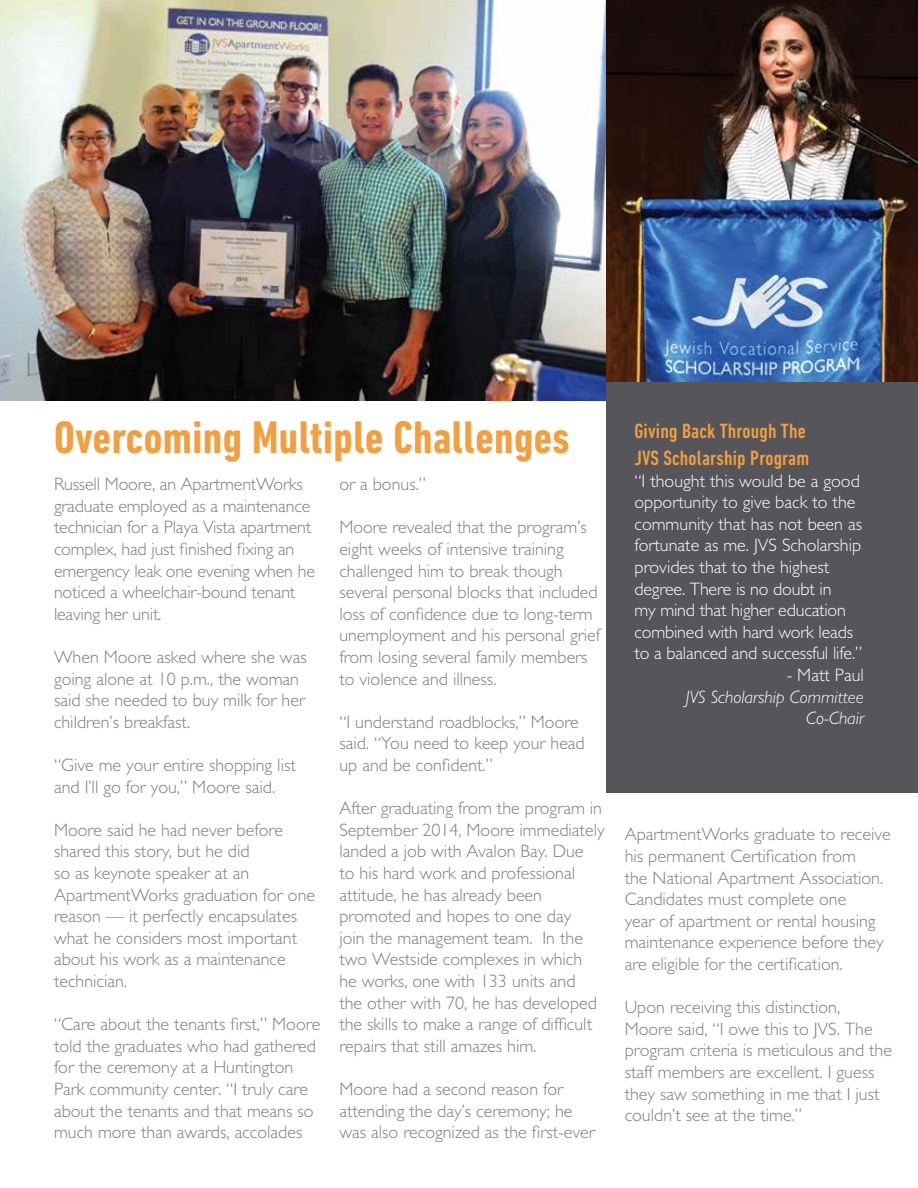
<style>
.page{position:relative;width:918px;height:1188px;background:#fff}
.page>*{position:absolute;margin:0;border:0;box-sizing:border-box;transform-origin:0 0}
.t1{font:700 condensed 46.5px "DIN Next LT Pro";letter-spacing:.01em;color:#f19f40}
.t2{font:500 condensed 21px/27px "DIN Next LT Pro";letter-spacing:.01em;color:#f19f40}
.t3{font:300 18px/21.6px "M Gill Sans";color:#7c7d81}
.t4{font:300 18px/21.6px "M Gill Sans";color:#fff}
.t5{font:italic 300 18px/21.6px "M Gill Sans";color:#fff;text-align:right}
</style>
<div class="page">
<div style="left:606px;top:382px;width:312px;height:411px;background:#56565a"></div>
<img style="left:606px;top:0;width:312px;height:382px">
<img style="left:0;top:0;width:606px;height:401px">
<h1 class="t1" style="left:54px;top:411px;width:517px">Overcoming Multiple Challenges</h1>
<p class="t2" style="left:634px;top:417px;width:176px">Giving Back Through The<br>JVS Scholarship Program</p>
<p class="t4" style="left:634px;top:470px;width:229px">“I thought this would be a good opportunity to give back to the community that has not been as fortunate as me. JVS Scholarship provides that to the highest degree. There is no doubt in<br>my mind that higher education combined with hard work leads to a balanced and successful life.”</p>
<p class="t4" style="left:787px;top:664px;width:79px">- Matt Paul</p>
<p class="t5" style="left:686px;top:686px;width:180px">JVS Scholarship Committee<br>Co-Chair</p>
<p class="t3" style="left:54px;top:473px;width:262px">Russell Moore, an ApartmentWorks graduate employed as a maintenance technician for a Playa Vista apartment complex, had just finished fixing an emergency leak one evening when he noticed a wheelchair-bound tenant leaving her unit.</p>
<p class="t3" style="left:54px;top:646px;width:254px">When Moore asked where she was going alone at 10 p.m., the woman said she needed to buy milk for her children’s breakfast.</p>
<p class="t3" style="left:54px;top:754px;width:243px">“Give me your entire shopping list and I’ll go for you,” Moore said.</p>
<p class="t3" style="left:54px;top:819px;width:263px">Moore said he had never before shared this story, but he did<br>so as keynote speaker at an<br>ApartmentWorks graduation for one reason — it perfectly encapsulates what he considers most important about his work as a maintenance technician.</p>
<p class="t3" style="left:54px;top:1013px;width:268px">“Care about the tenants first,” Moore told the graduates who had gathered for the ceremony at a Huntington Park community center. “I truly care about the tenants and that means so much more than awards, accolades</p>
<p class="t3" style="left:339px;top:473px;width:88px">or a bonus.”</p>
<p class="t3" style="left:339px;top:517px;width:262px">Moore revealed that the program’s eight weeks of intensive training challenged him to break though several personal blocks that included loss of confidence due to long-term unemployment and his personal grief from losing several family members to violence and illness.</p>
<p class="t3" style="left:339px;top:711px;width:247px">“I understand roadblocks,” Moore said. “You need to keep your head up and be confident.”</p>
<p class="t3" style="left:339px;top:797px;width:267px">After graduating from the program in<br>September 2014, Moore immediately landed a job with Avalon Bay. Due<br>to his hard work and professional attitude, he has already been promoted and hopes to one day<br>join the management team. In the two Westside complexes in which<br>he works, one with 133 units and<br>the other with 70, he has developed the skills to make a range of difficult repairs that still amazes him.</p>
<p class="t3" style="left:339px;top:1078px;width:257px">Moore had a second reason for attending the day’s ceremony; he was also recognized as the first-ever</p>
<p class="t3" style="left:625px;top:824px;width:268px">ApartmentWorks graduate to receive his permanent Certification from<br>the National Apartment Association.<br>Candidates must complete one<br>year of apartment or rental housing maintenance experience before they are eligible for the certification.</p>
<p class="t3" style="left:625px;top:996px;width:269px">Upon receiving this distinction, Moore said, “I owe this to JVS. The program criteria is meticulous and the staff members are excellent. I guess they saw something in me that I just couldn’t see at the time.”</p>
</div>
